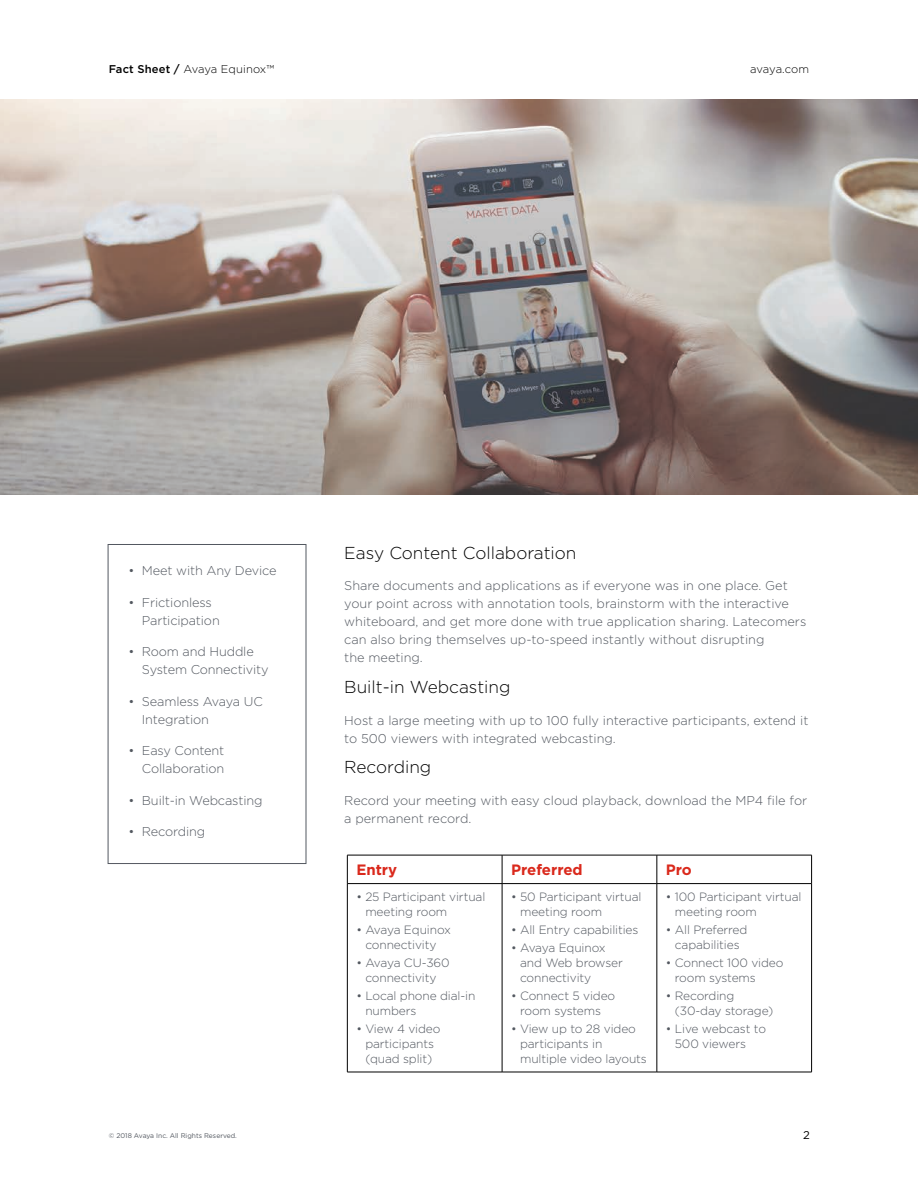
<style>
.page{position:relative;width:918px;height:1188px;background:#fff}
.page>*{position:absolute;margin:0;border:0;box-sizing:border-box;transform-origin:0 0}
.Body_Subhead{font:300 17.25px "Gotham";color:#000}
.Title_table{font:700 15px "Gotham";color:#da291c}
.Body_Copy{font:300 12.75px/18px "Gotham";color:#535860}
.t1{font:300 12px/15px "Gotham";letter-spacing:-.01em;color:#535860}
.t2{font:300 11.25px "Gotham";letter-spacing:-.01em;color:#000}
.t3{font:11.25px "Gotham";color:#000}
.t4{font:6.75px "Gotham";color:#535860}
.s1{font-weight:500}
</style>
<div class="page">
<div style="left:108px;top:544px;width:198px;height:320px;border:1px solid #535860"></div>
<img style="left:0;top:99px;width:918px;height:396px">
<hr style="left:347px;top:855px;width:155px;height:1px;background:#000">
<svg style="left:347px;top:855px;width:1px;height:28px"></svg>
<hr style="left:502px;top:855px;width:155px;height:1px;background:#000">
<svg style="left:502px;top:855px;width:1px;height:28px"></svg>
<hr style="left:657px;top:855px;width:155px;height:1px;background:#000">
<svg style="left:657px;top:855px;width:1px;height:28px"></svg>
<svg style="left:811px;top:855px;width:1px;height:28px"></svg>
<hr style="left:347px;top:883px;width:155px;height:1px;background:#000">
<hr style="left:347px;top:884px;width:1px;height:188px;background:#000">
<hr style="left:502px;top:883px;width:155px;height:1px;background:#000">
<hr style="left:502px;top:884px;width:1px;height:188px;background:#000">
<hr style="left:657px;top:883px;width:155px;height:1px;background:#000">
<hr style="left:657px;top:884px;width:1px;height:188px;background:#000">
<hr style="left:811px;top:884px;width:1px;height:188px;background:#000">
<hr style="left:347px;top:1072px;width:155px;height:1px;background:#000">
<hr style="left:502px;top:1072px;width:155px;height:1px;background:#000">
<hr style="left:657px;top:1072px;width:155px;height:1px;background:#000">
<p class="t2" style="left:109px;top:63px;width:167px"><span class="s1">Fact Sheet /</span> Avaya Equinox™</p>
<p class="t2" style="left:750px;top:63px;width:60px">avaya.com</p>
<p class="Body_Copy" style="left:128px;top:562px;width:150px">• Meet with Any Device</p>
<p class="Body_Copy" style="left:142px;top:593px;width:79px;text-indent:-14px">• Frictionless<br>Participation</p>
<p class="Body_Copy" style="left:142px;top:643px;width:128px;text-indent:-14px">• Room and Huddle<br>System Connectivity</p>
<p class="Body_Copy" style="left:142px;top:692px;width:122px;text-indent:-14px">• Seamless Avaya UC<br>Integration</p>
<p class="Body_Copy" style="left:128px;top:742px;width:97px;text-align:right">• Easy Content<br>Collaboration</p>
<p class="Body_Copy" style="left:128px;top:791px;width:136px">• Built-in Webcasting</p>
<p class="Body_Copy" style="left:128px;top:823px;width:78px">• Recording</p>
<p class="t4" style="left:109px;top:1132px;width:130px">© 2018 Avaya Inc. All Rights Reserved.</p>
<p class="Body_Subhead" style="left:344px;top:543px;width:234px">Easy Content Collaboration</p>
<p class="Body_Copy" style="left:344px;top:577px;width:464px">Share documents and applications as if everyone was in one place. Get your point across with annotation tools, brainstorm with the interactive whiteboard, and get more done with true application sharing. Latecomers can also bring themselves up-to-speed instantly without disrupting<br>the meeting.</p>
<p class="Body_Subhead" style="left:344px;top:678px;width:168px">Built-in Webcasting</p>
<p class="Body_Copy" style="left:344px;top:711px;width:466px">Host a large meeting with up to 100 fully interactive participants, extend it to 500 viewers with integrated webcasting.</p>
<p class="Body_Subhead" style="left:344px;top:758px;width:89px">Recording</p>
<p class="Body_Copy" style="left:344px;top:791px;width:465px">Record your meeting with easy cloud playback, download the MP4 file for a permanent record.</p>
<p class="Title_table" style="left:356px;top:861px;width:42px">Entry</p>
<p class="Title_table" style="left:511px;top:861px;width:73px">Preferred</p>
<p class="Title_table" style="left:666px;top:861px;width:28px">Pro</p>
<p class="t1" style="left:365px;top:889px;width:121px;text-indent:-9px">• 25 Participant virtual meeting room</p>
<p class="t1" style="left:356px;top:922px;width:96px;text-align:center">• Avaya Equinox connectivity</p>
<p class="t1" style="left:356px;top:955px;width:95px;text-align:center">• Avaya CU-360 connectivity</p>
<p class="t1" style="left:365px;top:988px;width:112px;text-indent:-9px">• Local phone dial-in numbers</p>
<p class="t1" style="left:356px;top:1021px;width:86px;text-align:center">• View 4 video participants (quad split)</p>
<p class="t1" style="left:520px;top:889px;width:123px;text-indent:-9px">• 50 Participant virtual meeting room</p>
<p class="t1" style="left:511px;top:922px;width:129px">• All Entry capabilities</p>
<p class="t1" style="left:520px;top:940px;width:104px;text-indent:-9px">• Avaya Equinox and Web browser connectivity</p>
<p class="t1" style="left:511px;top:988px;width:106px;text-align:center">• Connect 5 video room systems</p>
<p class="t1" style="left:520px;top:1021px;width:128px;text-indent:-9px">• View up to 28 video participants in multiple video layouts</p>
<p class="t1" style="left:675px;top:889px;width:128px;text-indent:-9px">• 100 Participant virtual meeting room</p>
<p class="t1" style="left:666px;top:922px;width:83px;text-align:center">• All Preferred capabilities</p>
<p class="t1" style="left:675px;top:955px;width:110px;text-indent:-9px">• Connect 100 video room systems</p>
<p class="t1" style="left:675px;top:988px;width:100px;text-indent:-9px">• Recording (30-day storage)</p>
<p class="t1" style="left:675px;top:1021px;width:93px;text-indent:-9px">• Live webcast to<br>500 viewers</p>
<p class="t3" style="left:803px;top:1129px;width:8px">2</p>
</div>
